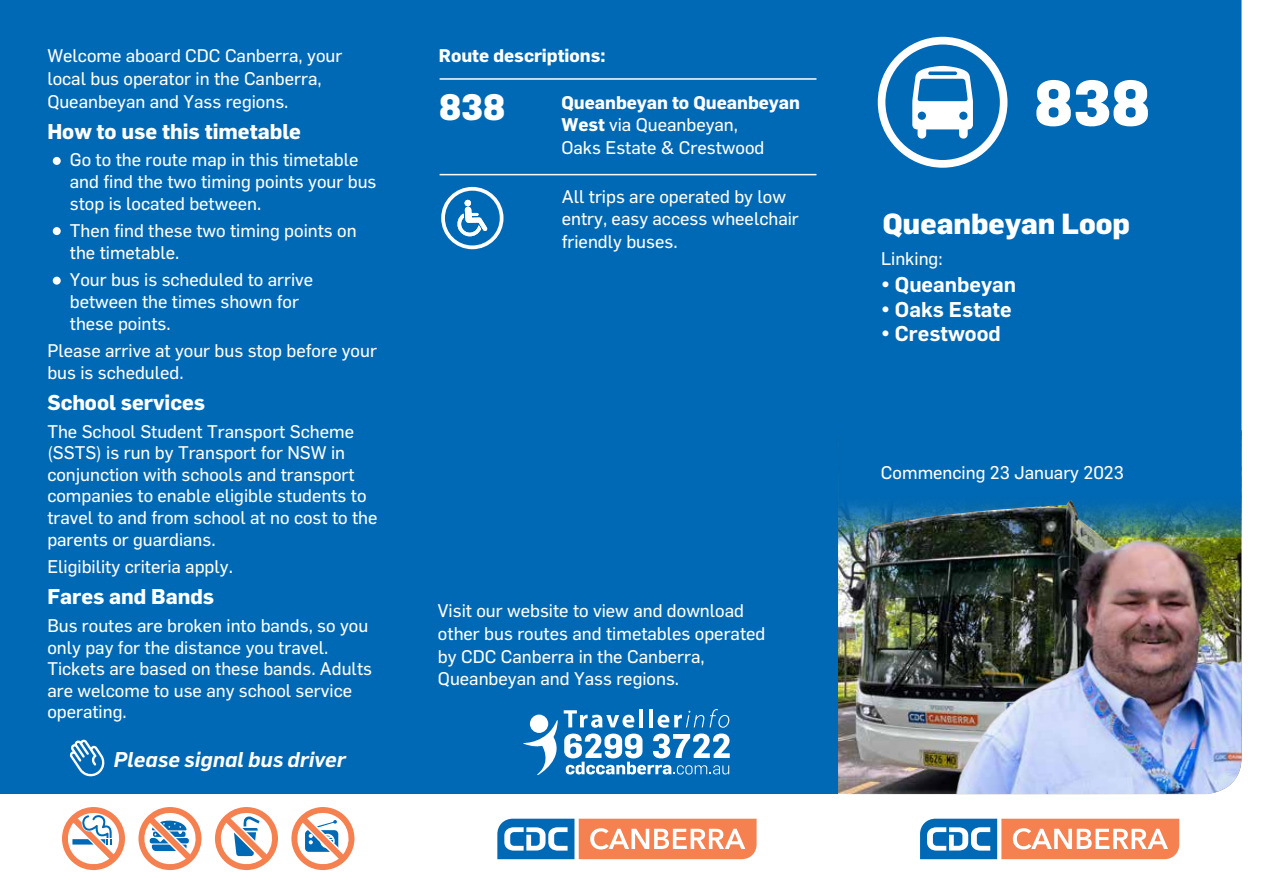
<style>
.page{position:relative;width:1263px;height:893px;background:#fff}
.page>*{position:absolute;margin:0;border:0;box-sizing:border-box;transform-origin:0 0}
.t1{font:800 63px "Flama";color:#fff}
.t2{font:800 36px "Flama";color:#fff}
.t3{font:800 28.5px "Flama";color:#fff}
.t4{font:700 21px "Flama";color:#fff}
.t5{font:600 21px "Flama";color:#fff}
.t6{font:italic 600 21px "Flama";color:#fff}
.t7{font:18px/21.6px "Flama Basic";color:#fff}
.t8{font:700 18px "Flama";color:#fff}
.s1{font-family:"Flama";font-weight:700}
</style>
<div class="page">
<div style="left:0;top:0;width:848px;height:794px;background:#0069b5"></div>
<div style="left:838px;top:0;width:403px;height:435px;background:#0069b5"></div>
<div style="left:848px;top:435px;width:393px;height:41px;background:#0069b5"></div>
<img style="left:838px;top:476px;width:403px;height:318px">
<svg style="left:878px;top:37px;width:129px;height:131px"></svg>
<hr style="left:440px;top:174px;width:376px;height:1px;background:#fff">
<hr style="left:440px;top:78px;width:376px;height:2px;background:#fff">
<div style="left:53px;top:157px;width:8px;height:8px;background:#fff;border-radius:50%"></div>
<div style="left:53px;top:227px;width:8px;height:8px;background:#fff;border-radius:50%"></div>
<div style="left:53px;top:277px;width:8px;height:8px;background:#fff;border-radius:50%"></div>
<svg style="left:457px;top:200px;width:30px;height:36px"></svg>
<div style="left:441px;top:187px;width:62px;height:62px;border:4px solid #fff;border-radius:50%"></div>
<svg style="left:920px;top:818px;width:260px;height:42px"></svg>
<svg style="left:497px;top:818px;width:260px;height:42px"></svg>
<svg style="left:70px;top:739px;width:35px;height:38px"></svg>
<svg style="left:62px;top:807px;width:63px;height:63px"></svg>
<svg style="left:138px;top:807px;width:63px;height:63px"></svg>
<svg style="left:215px;top:807px;width:63px;height:63px"></svg>
<svg style="left:291px;top:807px;width:63px;height:63px"></svg>
<svg style="left:523px;top:709px;width:207px;height:67px"></svg>
<p class="t7" style="left:47px;top:43px;width:296px;line-height:22.6px">Welcome aboard CDC Canberra, your local bus operator in the Canberra,<br>Queanbeyan and Yass regions.</p>
<p class="t4" style="left:47px;top:116px;width:255px">How to use this timetable</p>
<p class="t7" style="left:70px;top:148px;width:308px">Go to the route map in this timetable and find the two timing points your bus stop is located between.</p>
<p class="t7" style="left:70px;top:219px;width:288px">Then find these two timing points on the timetable.</p>
<p class="t7" style="left:70px;top:268px;width:245px">Your bus is scheduled to arrive between the times shown for these points.</p>
<p class="t7" style="left:47px;top:339px;width:331px">Please arrive at your bus stop before your bus is scheduled.</p>
<p class="t4" style="left:47px;top:387px;width:159px">School services</p>
<p class="t7" style="left:47px;top:419px;width:332px">The School Student Transport Scheme (SSTS) is run by Transport for NSW in conjunction with schools and transport companies to enable eligible students to travel to and from school at no cost to the parents or guardians.</p>
<p class="t7" style="left:47px;top:555px;width:187px">Eligibility criteria apply.</p>
<p class="t4" style="left:47px;top:582px;width:168px">Fares and Bands</p>
<p class="t7" style="left:47px;top:614px;width:326px">Bus routes are broken into bands, so you only pay for the distance you travel.<br>Tickets are based on these bands. Adults are welcome to use any school service operating.</p>
<p class="t6" style="left:113px;top:744px;width:234px">Please signal bus driver</p>
<p class="t8" style="left:439px;top:43px;width:168px">Route descriptions:</p>
<h2 class="t2" style="left:439px;top:81px;width:68px">838</h2>
<p class="t8" style="left:561px;top:89px;width:240px">Queanbeyan to Queanbeyan</p>
<p class="t7" style="left:561px;top:113px;width:205px;line-height:22.6px"><span class="s1">West</span> via Queanbeyan,<br>Oaks Estate &amp; Crestwood</p>
<p class="t7" style="left:562px;top:184px;width:239px;line-height:22.6px">All trips are operated by low entry, easy access wheelchair friendly buses.</p>
<p class="t7" style="left:438px;top:598px;width:329px;line-height:22.6px">Visit our website to view and download other bus routes and timetables operated by CDC Canberra in the Canberra, Queanbeyan and Yass regions.</p>
<h1 class="t1" style="left:1034px;top:57px;width:117px">838</h1>
<h3 class="t3" style="left:883px;top:203px;width:249px">Queanbeyan Loop</h3>
<p class="t7" style="left:881px;top:247px;width:63px">Linking:</p>
<p class="t5" style="left:881px;top:269px;width:137px">• Queanbeyan</p>
<p class="t5" style="left:881px;top:294px;width:132px">• Oaks Estate</p>
<p class="t5" style="left:881px;top:318px;width:121px">• Crestwood</p>
<p class="t7" style="left:881px;top:460px;width:244px">Commencing 23 January 2023</p>
</div>
